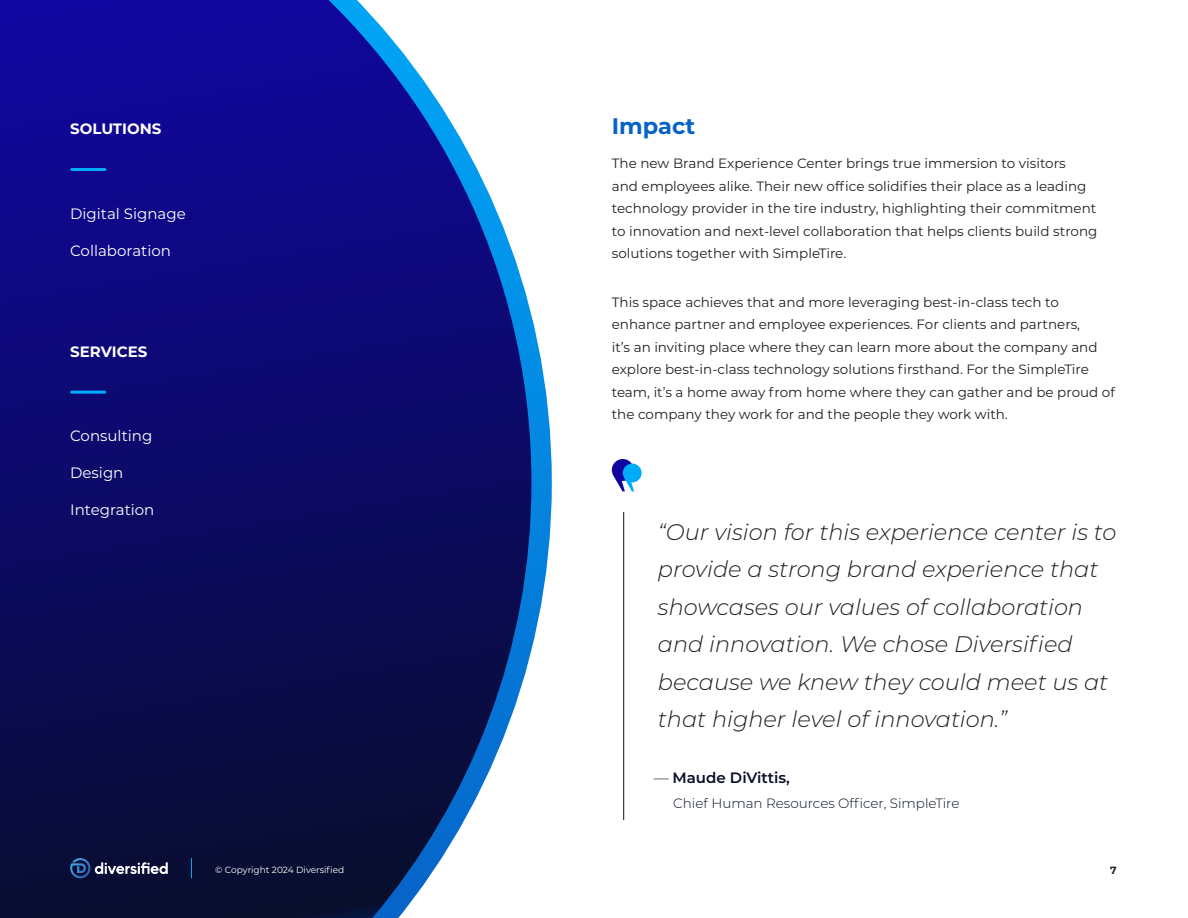
<style>
.page{position:relative;width:1188px;height:918px;background:#fff}
.page>*{position:absolute;margin:0;border:0;box-sizing:border-box;transform-origin:0 0}
.t1{font:italic 300 22.5px/37.5px "Montserrat";color:#231f20}
.t2{font:700 22.5px "Montserrat";color:#0762c8}
.t3{font:15px "Montserrat";color:#fff}
.t4{font:700 15px "Montserrat";color:#fff}
.t5{font:600 15px "Montserrat";color:#080e2b}
.t6{font:13.5px/22.5px "Montserrat";color:#231f20}
.t7{font:300 13.5px "Montserrat";color:#080e2b}
.t8{font:700 10.5px "Montserrat";color:#231f20}
.t9{font:9px "Montserrat";color:#fff}
.s1{font-weight:300}
</style>
<div class="page">
<svg style="left:531px;top:314px;width:21px;height:337px"></svg>
<svg style="left:0;top:0;width:531px;height:918px;background:#1d2076"></svg>
<hr style="left:72px;top:168px;width:33px;height:3px;background:#00abfa">
<hr style="left:72px;top:391px;width:33px;height:3px;background:#00abfa">
<svg style="left:612px;top:459px;width:30px;height:32px"></svg>
<hr style="left:623px;top:512px;width:1px;height:308px;background:#080e2b">
<svg style="left:191px;top:858px;width:1px;height:20px"></svg>
<svg style="left:70px;top:858px;width:98px;height:20px;background:#3c4668"></svg>
<p class="t4" style="left:70px;top:118px;width:93px">SOLUTIONS</p>
<p class="t3" style="left:70px;top:203px;width:117px">Digital Signage</p>
<p class="t3" style="left:70px;top:240px;width:102px">Collaboration</p>
<p class="t4" style="left:70px;top:341px;width:79px">SERVICES</p>
<p class="t3" style="left:70px;top:426px;width:84px">Consulting</p>
<p class="t3" style="left:70px;top:462px;width:55px">Design</p>
<p class="t3" style="left:70px;top:499px;width:86px">Integration</p>
<p class="t2" style="left:612px;top:110px;width:85px">Impact</p>
<p class="t6" style="left:612px;top:152px;width:487px">The new Brand Experience Center brings true immersion to visitors<br>and employees alike. Their new office solidifies their place as a leading technology provider in the tire industry, highlighting their commitment to innovation and next-level collaboration that helps clients build strong solutions together with SimpleTire.</p>
<p class="t6" style="left:612px;top:290px;width:505px">This space achieves that and more leveraging best-in-class tech to enhance partner and employee experiences. For clients and partners,<br>it’s an inviting place where they can learn more about the company and explore best-in-class technology solutions firsthand. For the SimpleTire team, it’s a home away from home where they can gather and be proud of the company they work for and the people they work with.</p>
<p class="t1" style="left:658px;top:513px;width:460px">“Our vision for this experience center is to provide a strong brand experience that showcases our values of collaboration and innovation. We chose Diversified because we knew they could meet us at that higher level of innovation.”</p>
<p class="t5" style="left:654px;top:767px;width:138px"><span class="s1">—</span> Maude DiVittis,</p>
<p class="t7" style="left:673px;top:794px;width:288px">Chief Human Resources Officer, SimpleTire</p>
<p class="t9" style="left:215px;top:863px;width:131px">© Copyright 2024 Diversified</p>
<p class="t8" style="left:1110px;top:863px;width:8px">7</p>
</div>
